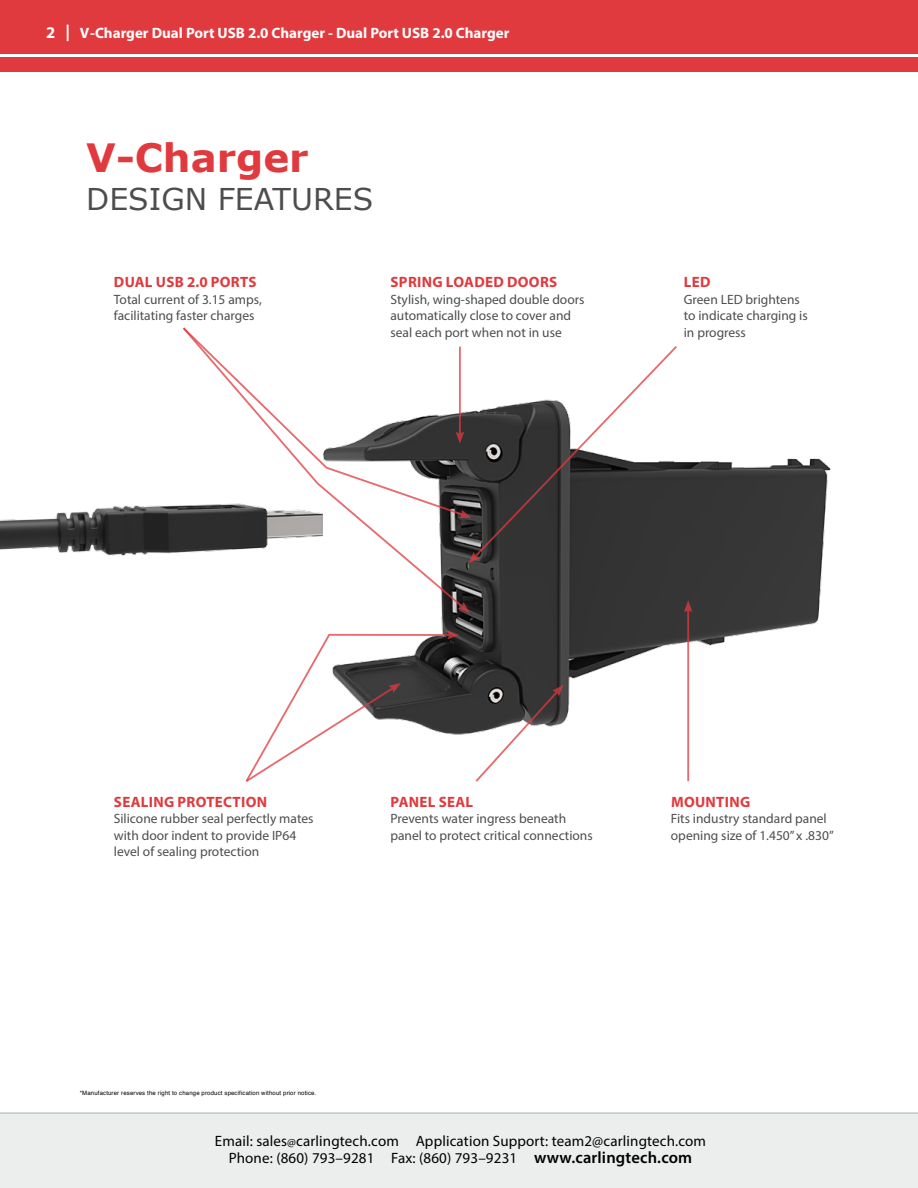
<style>
.page{position:relative;width:918px;height:1188px;background:#fff}
.page>*{position:absolute;margin:0;border:0;box-sizing:border-box;transform-origin:0 0}
.t1{font:700 39px "Verdana";color:#e03a3e}
.t2{font:30px "Verdana";color:#4d4d4f}
.t3{font:15px/16.8px "Myriad Pro";letter-spacing:.01em;color:#000;text-align:center}
.t4{font:700 15px "Myriad Pro";letter-spacing:.02em;color:#e03a3e}
.t5{font:700 15px "Myriad Pro";color:#fff}
.t6{font:13.5px/16.5px "Myriad Pro";color:#4d4d4f}
.t7{font:6px "Helvetica";letter-spacing:.025em;color:#000}
.s1{font-size:16.5px}
.s2{font-size:12px}
.s3{font-weight:600;font-size:16.5px}
</style>
<div class="page">
<div style="left:0;top:1112px;width:918px;height:76px;background:#eceded"></div>
<hr style="left:0;top:1112px;width:918px;height:2px;background:#c7c8ca">
<div style="left:0;top:57px;width:918px;height:15px;background:#e13a3e"></div>
<div style="left:0;top:0;width:918px;height:54px;background:#e13a3e"></div>
<img style="left:441px;top:411px;width:390px;height:325px">
<svg style="left:474px;top:685px;width:90px;height:97px"></svg>
<hr style="left:687px;top:609px;width:2px;height:172px;background:#e03a3e">
<svg style="left:684px;top:600px;width:9px;height:12px"></svg>
<svg style="left:466px;top:510px;width:6px;height:8px"></svg>
<svg style="left:183px;top:327px;width:283px;height:283px"></svg>
<svg style="left:458px;top:602px;width:12px;height:11px"></svg>
<hr style="left:459px;top:347px;width:2px;height:88px;background:#e03a3e">
<svg style="left:456px;top:432px;width:8px;height:12px"></svg>
<svg style="left:472px;top:346px;width:207px;height:214px"></svg>
<svg style="left:469px;top:552px;width:11px;height:12px"></svg>
<svg style="left:245px;top:631px;width:214px;height:151px"></svg>
<img style="left:0;top:500px;width:323px;height:58px">
<p class="t5" style="left:46px;top:23px;width:465px"><span class="s1">2 |</span> V-Charger Dual Port USB 2.0 Charger - Dual Port USB 2.0 Charger</p>
<h1 class="t1" style="left:86px;top:131px;width:224px">V-Charger</h1>
<h2 class="t2" style="left:86px;top:178px;width:289px">DESIGN FEATURES</h2>
<p class="t4" style="left:114px;top:272px;width:144px">DUAL USB 2.0 PORTS</p>
<p class="t6" style="left:114px;top:291px;width:150px">Total current of 3.15 amps, facilitating faster charges</p>
<p class="t4" style="left:391px;top:272px;width:168px">SPRING LOADED DOORS</p>
<p class="t6" style="left:390px;top:291px;width:196px">Stylish, wing-shaped double doors automatically close to cover and seal each port when not in use</p>
<p class="t4" style="left:684px;top:272px;width:28px">LED</p>
<p class="t6" style="left:684px;top:291px;width:125px">Green LED brightens to indicate charging is in progress</p>
<p class="t4" style="left:114px;top:792px;width:155px">SEALING PROTECTION</p>
<p class="t6" style="left:114px;top:810px;width:201px">Silicone rubber seal perfectly mates with door indent to provide IP64 level of sealing protection</p>
<p class="t4" style="left:391px;top:792px;width:84px">PANEL SEAL</p>
<p class="t6" style="left:390px;top:810px;width:204px">Prevents water ingress beneath panel to protect critical connections</p>
<p class="t4" style="left:671px;top:792px;width:81px">MOUNTING</p>
<p class="t6" style="left:671px;top:810px;width:164px">Fits industry standard panel opening size of 1.450” x .830”</p>
<p class="t7" style="left:80px;top:1089px;width:238px">*Manufacturer reserves the right to change product specification without prior notice.</p>
<p class="t3" style="left:215px;top:1132px;width:493px">Email: sales<span class="s2">@</span>carlingtech.com Application Support: team2@carlingtech.com<br>Phone: (860) 793–9281 Fax: (860) 793–9231 <span class="s3">www.carlingtech.com</span></p>
</div>
